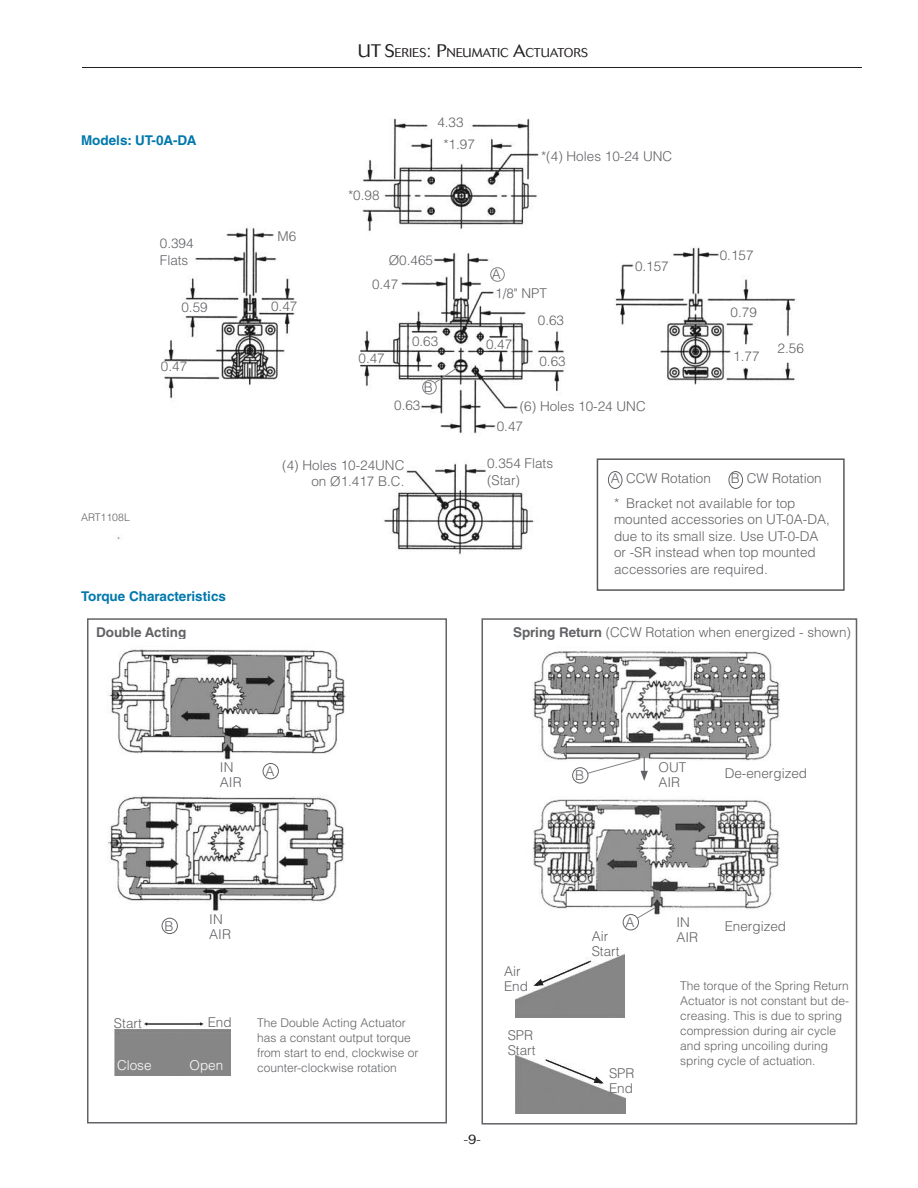
<style>
.page{position:relative;width:918px;height:1188px;background:#fff}
.page>*{position:absolute;margin:0;border:0;box-sizing:border-box;transform-origin:0 0}
.t1{font:300 13.5px/15px "Helvetica LT Std";color:#626366}
.t2{font:700 13.5px "Helvetica LT Std";color:#0078ad}
.t3{font:700 13.5px "Helvetica LT Std";color:#626366}
.t4{font:300 13.5px "Helvetica LT Std";color:#fff}
.t5{font:300 13.5px "Cosmos BQ";color:#221f1f}
.t6{font:300 12.6px "Cosmos BQ";color:#221f1f}
.t7{font:300 12px/15px "Helvetica LT Std";color:#626366}
.t8{font:300 10.5px "Helvetica LT Std";color:#626366}
.s1{font-size:18px}
.s2{font-weight:700}
</style>
<div class="page">
<img style="left:117px;top:118px;width:680px;height:441px">
<img style="left:533px;top:651px;width:247px;height:280px">
<img style="left:107px;top:649px;width:239px;height:285px">
<img style="left:516px;top:1055px;width:110px;height:59px">
<img style="left:515px;top:954px;width:109px;height:63px">
<img style="left:115px;top:1022px;width:115px;height:54px">
<div style="left:263px;top:763px;width:16px;height:16px;border:1px solid #626366;border-radius:50%"></div>
<div style="left:162px;top:918px;width:16px;height:16px;border:1px solid #626366;border-radius:50%"></div>
<div style="left:572px;top:767px;width:16px;height:16px;border:1px solid #626366;border-radius:50%"></div>
<div style="left:623px;top:914px;width:16px;height:16px;border:1px solid #626366;border-radius:50%"></div>
<div style="left:87px;top:618px;width:360px;height:505px;border:2px solid #626366"></div>
<div style="left:482px;top:618px;width:375px;height:507px;border:2px solid #626366"></div>
<svg style="left:534px;top:961px;width:56px;height:25px"></svg>
<svg style="left:545px;top:1059px;width:59px;height:24px"></svg>
<div style="left:490px;top:267px;width:15px;height:15px;border:1px solid #808284;border-radius:50%"></div>
<div style="left:422px;top:380px;width:15px;height:15px;border:1px solid #808284;border-radius:50%"></div>
<svg style="left:434px;top:366px;width:25px;height:18px"></svg>
<div style="left:608px;top:471px;width:14px;height:18px;border:1px solid #626366;border-radius:50%"></div>
<div style="left:729px;top:471px;width:14px;height:18px;border:1px solid #626366;border-radius:50%"></div>
<svg style="left:636px;top:906px;width:20px;height:13px"></svg>
<svg style="left:586px;top:757px;width:62px;height:24px"></svg>
<div style="left:597px;top:458px;width:248px;height:133px;border:2px solid #57585a"></div>
<hr style="left:82px;top:67px;width:780px;height:1px;background:#221f1f">
<p class="t6" style="left:358px;top:45px;width:232px"><span class="s1">UT S</span>ERIES<span class="s1">: P</span>NEUMATIC <span class="s1">A</span>CTUATORS</p>
<p class="t2" style="left:81px;top:135px;width:117px">Models: UT-0A-DA</p>
<p class="t1" style="left:160px;top:237px;width:35px;line-height:16.5px">0.394<br>Flats</p>
<p class="t1" style="left:181px;top:301px;width:28px">0.59</p>
<p class="t1" style="left:161px;top:360px;width:28px">0.47</p>
<p class="t8" style="left:81px;top:513px;width:50px">ART1108L</p>
<p class="t1" style="left:348px;top:189px;width:33px">*0.98</p>
<p class="t1" style="left:437px;top:116px;width:28px">4.33</p>
<p class="t1" style="left:443px;top:138px;width:33px">*1.97</p>
<p class="t1" style="left:541px;top:150px;width:133px">*(4) Holes 10-24 UNC</p>
<p class="t1" style="left:278px;top:230px;width:20px">M6</p>
<p class="t1" style="left:271px;top:300px;width:28px">0.47</p>
<p class="t1" style="left:389px;top:254px;width:46px">Ø0.465</p>
<p class="t1" style="left:372px;top:278px;width:28px">0.47</p>
<p class="t1" style="left:359px;top:352px;width:28px">0.47</p>
<p class="t1" style="left:412px;top:334px;width:28px">0.63</p>
<p class="t1" style="left:424px;top:381px;width:11px">B</p>
<p class="t1" style="left:394px;top:399px;width:28px">0.63</p>
<p class="t1" style="left:282px;top:458px;width:124px;line-height:16.5px;text-align:right">(4) Holes 10-24UNC on Ø1.417 B.C.</p>
<p class="t1" style="left:492px;top:268px;width:11px">A</p>
<p class="t1" style="left:495px;top:286px;width:53px">1/8" NPT</p>
<p class="t1" style="left:486px;top:338px;width:28px">0.47</p>
<p class="t1" style="left:538px;top:314px;width:28px">0.63</p>
<p class="t1" style="left:539px;top:354px;width:28px">0.63</p>
<p class="t1" style="left:635px;top:259px;width:35px">0.157</p>
<p class="t1" style="left:520px;top:400px;width:128px">(6) Holes 10-24 UNC</p>
<p class="t1" style="left:497px;top:420px;width:28px">0.47</p>
<p class="t1" style="left:720px;top:249px;width:35px">0.157</p>
<p class="t1" style="left:731px;top:306px;width:28px">0.79</p>
<p class="t1" style="left:733px;top:350px;width:28px">1.77</p>
<p class="t1" style="left:778px;top:342px;width:28px">2.56</p>
<p class="t1" style="left:487px;top:456px;width:68px;line-height:16.5px">0.354 Flats (Star)</p>
<p class="t1" style="left:611px;top:472px;width:11px">A</p>
<p class="t1" style="left:731px;top:472px;width:11px">B</p>
<p class="t1" style="left:626px;top:472px;width:86px">CCW Rotation</p>
<p class="t1" style="left:747px;top:472px;width:77px">CW Rotation</p>
<p class="t1" style="left:614px;top:496px;width:217px;line-height:16.5px">* Bracket not available for top mounted accessories on UT-0A-DA, due to its small size. Use UT-0-DA or -SR instead when top mounted accessories are required.</p>
<p class="t2" style="left:81px;top:591px;width:147px">Torque Characteristics</p>
<p class="t3" style="left:96px;top:627px;width:92px">Double Acting</p>
<p class="t1" style="left:513px;top:625px;width:340px"><span class="s2">Spring Return</span> (CCW Rotation when energized - shown)</p>
<p class="t1" style="left:220px;top:761px;width:23px">IN<br>AIR</p>
<p class="t1" style="left:266px;top:765px;width:11px">A</p>
<p class="t1" style="left:575px;top:769px;width:11px">B</p>
<p class="t1" style="left:658px;top:761px;width:29px">OUT<br>AIR</p>
<p class="t1" style="left:725px;top:766px;width:84px">De-energized</p>
<p class="t1" style="left:165px;top:919px;width:11px">B</p>
<p class="t1" style="left:209px;top:913px;width:23px">IN<br>AIR</p>
<p class="t1" style="left:626px;top:916px;width:11px">A</p>
<p class="t1" style="left:592px;top:930px;width:29px">Air<br>Start</p>
<p class="t1" style="left:676px;top:916px;width:23px">IN<br>AIR</p>
<p class="t1" style="left:725px;top:920px;width:63px">Energized</p>
<p class="t1" style="left:114px;top:1016px;width:29px">Start</p>
<p class="t1" style="left:208px;top:1016px;width:26px">End</p>
<p class="t4" style="left:117px;top:1060px;width:36px">Close</p>
<p class="t4" style="left:190px;top:1060px;width:35px">Open</p>
<p class="t7" style="left:257px;top:1016px;width:163px">The Double Acting Actuator has a constant output torque from start to end, clockwise or counter-clockwise rotation</p>
<p class="t1" style="left:504px;top:965px;width:26px">Air<br>End</p>
<p class="t1" style="left:508px;top:1029px;width:29px">SPR<br>Start</p>
<p class="t1" style="left:609px;top:1067px;width:27px">SPR<br>End</p>
<p class="t7" style="left:680px;top:979px;width:170px">The torque of the Spring Return<br>Actuator is not constant but de&shy;creasing. This is due to spring compression during air cycle and spring uncoiling during spring cycle of actuation.</p>
<p class="t5" style="left:464px;top:1134px;width:18px">-9-</p>
</div>
